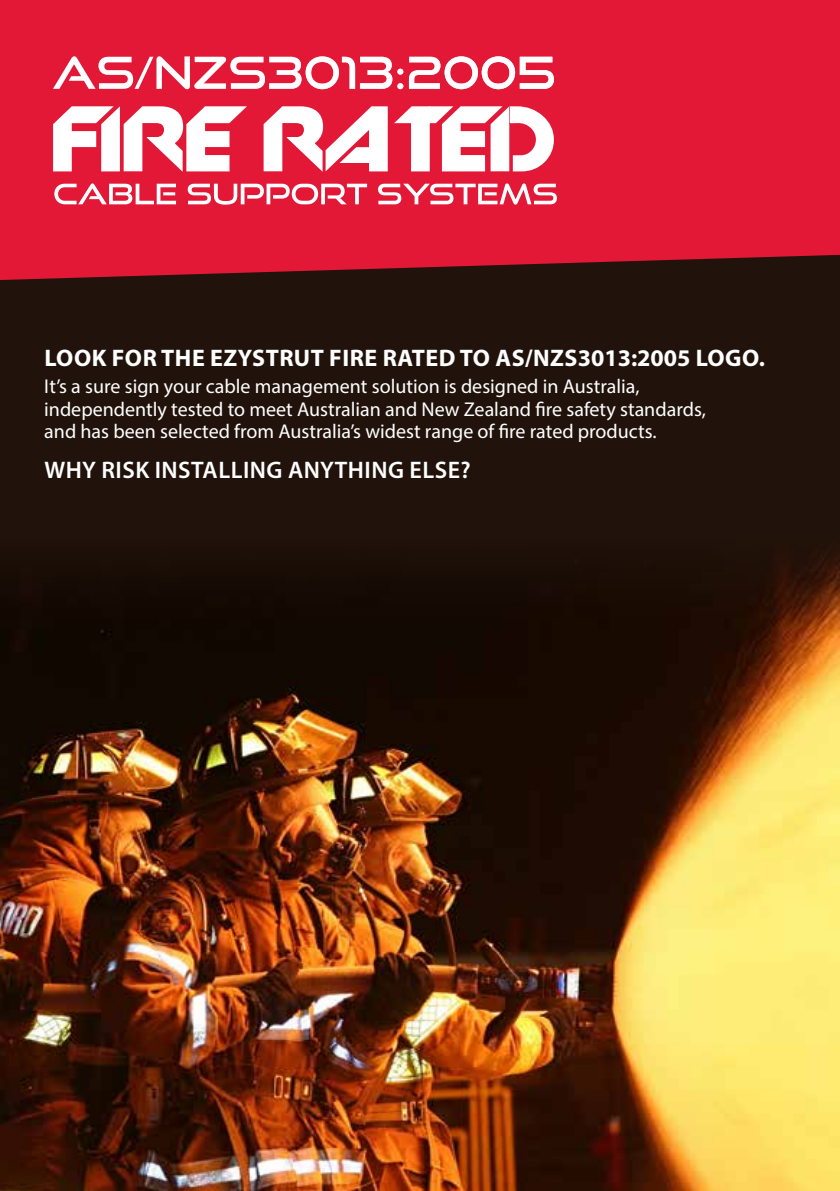
<style>
.page{position:relative;width:840px;height:1191px;background:#fff}
.page>*{position:absolute;margin:0;border:0;box-sizing:border-box;transform-origin:0 0}
.t1{font:700 24px "Myriad Pro";letter-spacing:.02em;color:#fff}
.t2{font:600 24px "Myriad Pro";letter-spacing:.02em;color:#fff}
.t3{font:20px/22.8px "Myriad Pro";color:#fff}
</style>
<div class="page">
<div style="left:0;top:0;width:839px;height:641px;background:#21130b"></div>
<img style="left:0;top:553px;width:839px;height:638px">
<div style="left:0;top:0;width:839px;height:280px;background:#e31837"></div>
<svg style="left:53px;top:106px;width:500px;height:66px;background:#f3a0ad"></svg>
<svg style="left:54px;top:183px;width:502px;height:22px;background:#ed6c7f"></svg>
<svg style="left:53px;top:56px;width:500px;height:33px;background:#ee798b"></svg>
<p class="t1" style="left:44px;top:342px;width:721px">LOOK FOR THE EZYSTRUT FIRE RATED TO AS/NZS3013:2005 LOGO.</p>
<p class="t3" style="left:44px;top:374px;width:662px">It’s a sure sign your cable management solution is designed in Australia, independently tested to meet Australian and New Zealand fire safety standards, and has been selected from Australia’s widest range of fire rated products.</p>
<p class="t2" style="left:44px;top:454px;width:427px">WHY RISK INSTALLING ANYTHING ELSE?</p>
</div>
